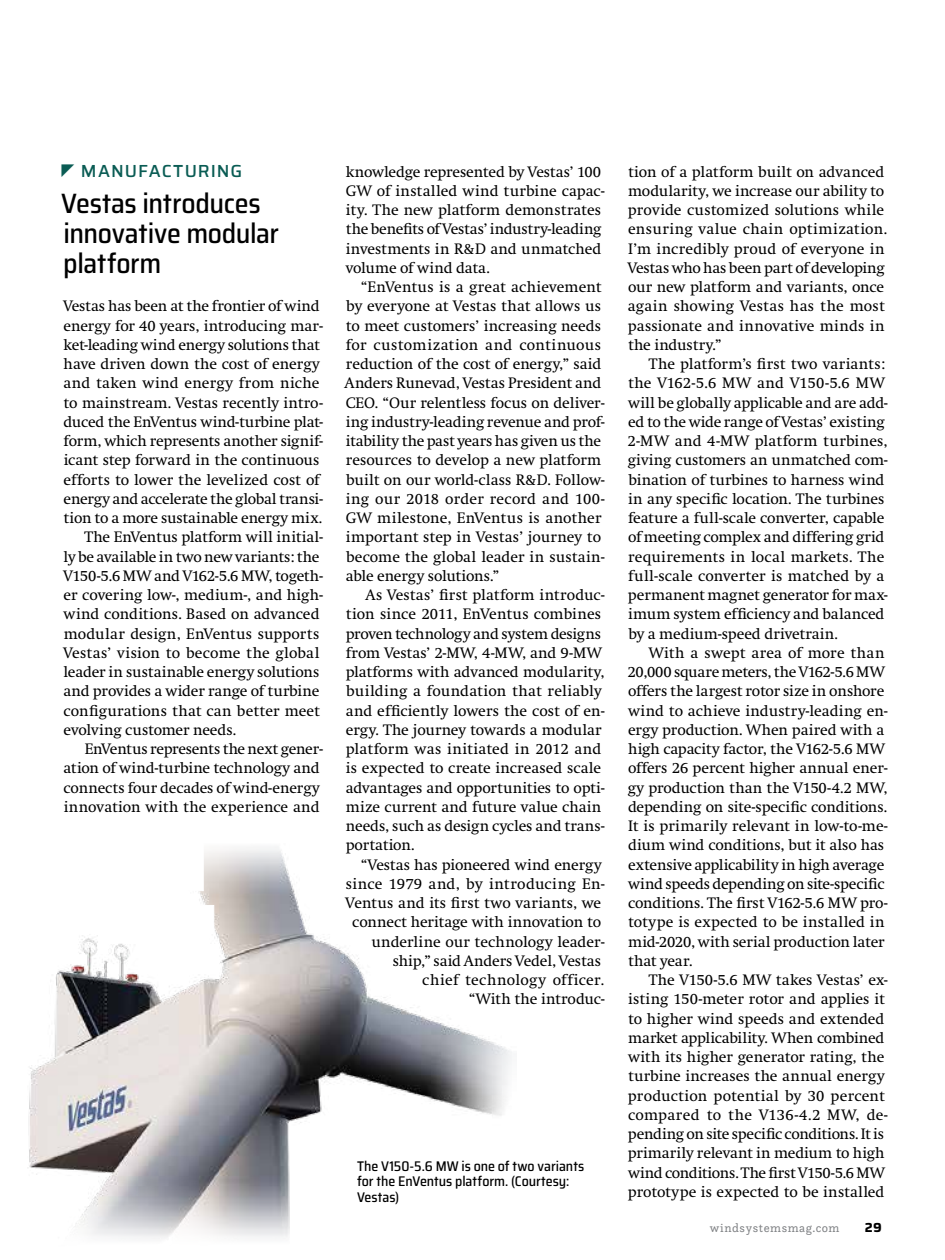
<style>
.page{position:relative;width:945px;height:1260px;background:#fff}
.page>*{position:absolute;margin:0;border:0;box-sizing:border-box;transform-origin:0 0}
.t1{font:500 semi-condensed 28px/29.8px "Saira";letter-spacing:-.01em;color:#000}
.t2{font:500 17.5px "Saira";letter-spacing:.055em;color:#0a5c54}
.t3{font:15.75px/19.2px "Swift";letter-spacing:-.005em;color:#000}
.t4{font:15.75px "Swift";letter-spacing:.015em;color:#000}
.t5{font:500 semi-condensed 14px/15.8px "Saira";color:#000}
.t6{font:700 13.12px "Saira";color:#000}
.t7{font:12.25px "Questa Slab";letter-spacing:.05em;color:#808285}
</style>
<div class="page">
<img style="left:28px;top:847px;width:484px;height:392px">
<div style="left:63px;top:819px;width:141px;height:72px;background:#fff"></div>
<div style="left:151px;top:905px;width:63px;height:29px;background:#fff"></div>
<p class="t2" style="left:81px;top:157px;width:163px">MANUFACTURING</p>
<h1 class="t1" style="left:61px;top:188px;width:219px">Vestas introduces innovative modular platform</h1>
<p class="t3" style="left:63px;top:297px;width:258px">Vestas has been at the frontier of wind</p>
<p class="t3" style="left:64px;top:316px;width:261px">energy for 40 years, introducing mar-</p>
<p class="t3" style="left:64px;top:335px;width:258px">ket-leading wind energy solutions that</p>
<p class="t3" style="left:64px;top:355px;width:258px">have driven down the cost of energy</p>
<p class="t4" style="left:64px;top:375px;width:257px">and taken wind energy from niche</p>
<p class="t3" style="left:64px;top:393px;width:261px">to mainstream. Vestas recently intro-</p>
<p class="t3" style="left:64px;top:412px;width:261px">duced the EnVentus wind-turbine plat-</p>
<p class="t3" style="left:64px;top:432px;width:261px">form, which represents another signif-</p>
<p class="t3" style="left:64px;top:451px;width:257px">icant step forward in the continuous</p>
<p class="t3" style="left:64px;top:470px;width:258px">efforts to lower the levelized cost of</p>
<p class="t3" style="left:64px;top:489px;width:261px">energy and accelerate the global transi-</p>
<p class="t3" style="left:64px;top:509px;width:260px">tion to a more sustainable energy mix.</p>
<p class="t3" style="left:84px;top:528px;width:240px">The EnVentus platform will initial-</p>
<p class="t3" style="left:64px;top:547px;width:257px">ly be available in two new variants: the</p>
<p class="t3" style="left:63px;top:566px;width:261px">V150-5.6 MW and V162-5.6 MW, togeth-</p>
<p class="t3" style="left:64px;top:586px;width:261px">er covering low-, medium-, and high-</p>
<p class="t3" style="left:64px;top:605px;width:258px">wind conditions. Based on advanced</p>
<p class="t3" style="left:64px;top:624px;width:257px">modular design, EnVentus supports</p>
<p class="t3" style="left:63px;top:643px;width:258px">Vestas’ vision to become the global</p>
<p class="t3" style="left:64px;top:663px;width:257px">leader in sustainable energy solutions</p>
<p class="t3" style="left:64px;top:682px;width:257px">and provides a wider range of turbine</p>
<p class="t3" style="left:64px;top:701px;width:258px">configurations that can better meet</p>
<p class="t3" style="left:64px;top:720px;width:174px">evolving customer needs.</p>
<p class="t3" style="left:85px;top:740px;width:240px">EnVentus represents the next gener-</p>
<p class="t3" style="left:64px;top:759px;width:258px">ation of wind-turbine technology and</p>
<p class="t3" style="left:64px;top:778px;width:258px">connects four decades of wind-energy</p>
<p class="t3" style="left:64px;top:797px;width:258px">innovation with the experience and</p>
<p class="t3" style="left:346px;top:162px;width:260px">knowledge represented by Vestas’ 100<br>GW of installed wind turbine capac&shy;ity. The new platform demonstrates the benefits of Vestas’ industry-leading investments in R&amp;D and unmatched volume of wind data.</p>
<p class="t3" style="left:345px;top:278px;width:261px;text-indent:16px">“EnVentus is a great achievement by everyone at Vestas that allows us to meet customers’ increasing needs for customization and continuous reduction of the cost of energy,” said Anders Runevad, Vestas President and CEO. “Our relentless focus on deliver&shy;ing industry-leading revenue and prof&shy;itability the past years has given us the resources to develop a new platform built on our world-class R&amp;D. Follow&shy;ing our 2018 order record and 100- GW milestone, EnVentus is another important step in Vestas’ journey to become the global leader in sustain&shy;able energy solutions.”</p>
<p class="t3" style="left:346px;top:586px;width:260px;text-indent:20px">As Vestas’ first platform introduc&shy;tion since 2011, EnVentus combines proven technology and system designs from Vestas’ 2-MW, 4-MW, and 9-MW platforms with advanced modularity, building a foundation that reliably and efficiently lowers the cost of en&shy;ergy. The journey towards a modular platform was initiated in 2012 and is expected to create increased scale advantages and opportunities to opti&shy;mize current and future value chain needs, such as design cycles and trans&shy;portation.</p>
<p class="t3" style="left:346px;top:855px;width:260px;text-align:right">“Vestas has pioneered wind energy since 1979 and, by introducing En-<br>Ventus and its first two variants, we connect heritage with innovation to underline our technology leader&shy;ship,” said Anders Vedel, Vestas<br>chief technology officer.<br>“With the introduc-</p>
<p class="t5" style="left:357px;top:1158px;width:229px">The V150-5.6 MW is one of two variants for the EnVentus platform. (Courtesy:<br>Vestas)</p>
<p class="t3" style="left:628px;top:162px;width:261px">tion of a platform built on advanced modularity, we increase our ability to provide customized solutions while ensuring value chain optimization.<br>I’m incredibly proud of everyone in Vestas who has been part of developing our new platform and variants, once again showing Vestas has the most passionate and innovative minds in the industry.”</p>
<p class="t3" style="left:628px;top:355px;width:262px;text-indent:21px">The platform’s first two variants: the V162-5.6 MW and V150-5.6 MW will be globally applicable and are add&shy;ed to the wide range of Vestas’ existing 2-MW and 4-MW platform turbines, giving customers an unmatched com&shy;bination of turbines to harness wind in any specific location. The turbines feature a full-scale converter, capable of meeting complex and differing grid requirements in local markets. The full-scale converter is matched by a permanent magnet generator for max&shy;imum system efficiency and balanced by a medium-speed drivetrain.</p>
<p class="t3" style="left:628px;top:643px;width:262px;text-indent:21px">With a swept area of more than 20,000 square meters, the V162-5.6 MW offers the largest rotor size in onshore wind to achieve industry-leading en&shy;ergy production. When paired with a high capacity factor, the V162-5.6 MW offers 26 percent higher annual ener&shy;gy production than the V150-4.2 MW, depending on site-specific conditions.<br>It is primarily relevant in low-to-me&shy;dium wind conditions, but it also has extensive applicability in high average wind speeds depending on site-specific conditions. The first V162-5.6 MW pro&shy;totype is expected to be installed in mid-2020, with serial production later that year.</p>
<p class="t3" style="left:628px;top:971px;width:261px;text-indent:21px">The V150-5.6 MW takes Vestas’ ex&shy;isting 150-meter rotor and applies it to higher wind speeds and extended market applicability. When combined with its higher generator rating, the turbine increases the annual energy production potential by 30 percent compared to the V136-4.2 MW, de&shy;pending on site specific conditions. It is primarily relevant in medium to high wind conditions. The first V150-5.6 MW prototype is expected to be installed</p>
<p class="t7" style="left:710px;top:1220px;width:131px">windsystemsmag.com</p>
<p class="t6" style="left:865px;top:1218px;width:19px">29</p>
</div>
